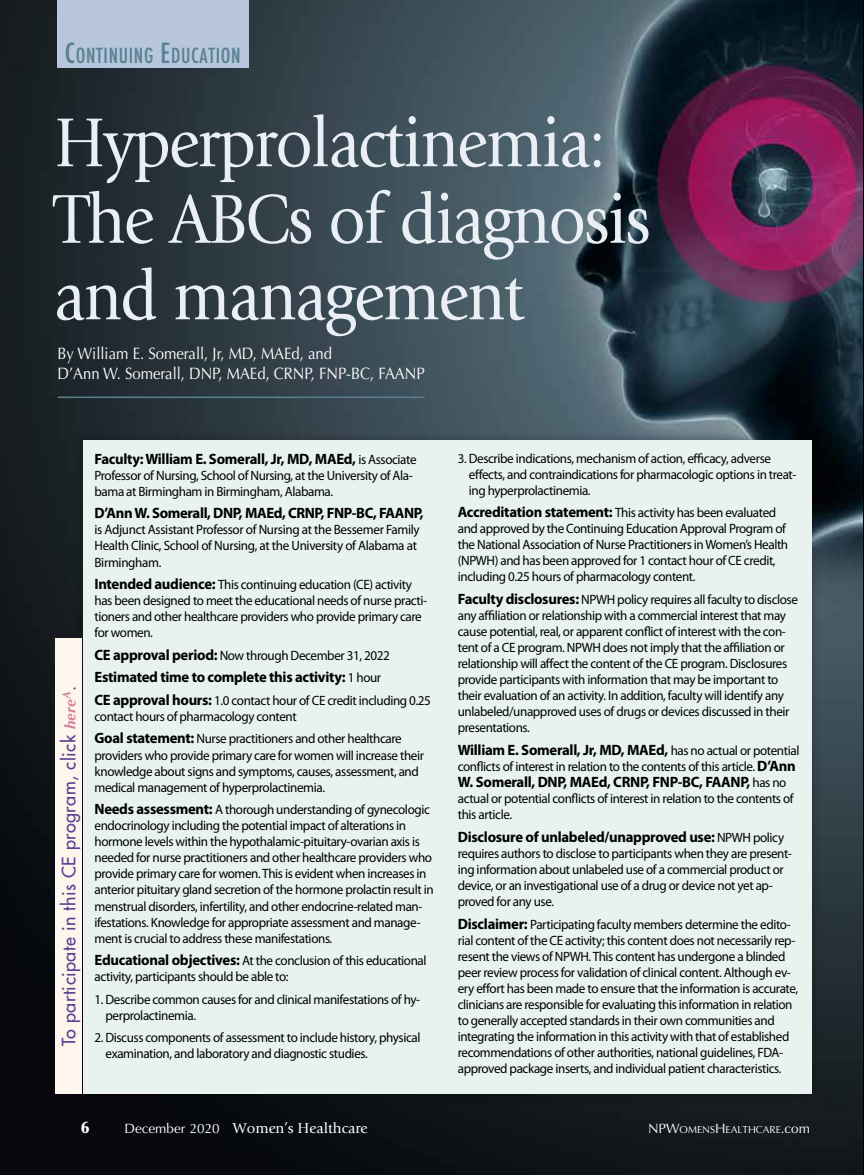
<style>
.page{position:relative;width:864px;height:1175px;background:#fff}
.page>*{position:absolute;margin:0;border:0;box-sizing:border-box;transform-origin:0 0}
.t1{font:72px/76.5px "Giovanni";letter-spacing:-.025em;color:#eaeef5;scale:.9 1}
.t2{font:500 condensed 20.25px "Futura";letter-spacing:.035em;color:#588192}
.t3{font:18px "Futura";letter-spacing:.025em;color:#623d91}
.t4{font:16.5px/19.5px "Optima";color:#fff;scale:.9 1}
.t5{font:900 16.5px "Optima";color:#fff}
.t6{font:700 15px "Myriad Pro";letter-spacing:-.02em;color:#000}
.t7{font:15px "Giovanni";color:#fff}
.t8{font:13.5px/16px "Myriad Pro";letter-spacing:-.03em;color:#000}
.t9{font:10.2px "Optima";color:#fff}
.s1{font-size:27px}
.s2{font-family:"Optima";font-weight:700;font-style:italic;font-size:15px;color:#d67898}
.s3{font-weight:400;font-size:13.5px}
.s4{font-weight:700;font-size:15px}
.s5{font-family:"Optima";font-size:13.5px}
.s6{font-size:13.5px}
</style>
<div class="page">
<img style="left:0;top:0;width:864px;height:1174px">
<img style="left:863px;top:770px;width:1px;height:404px">
<div style="left:74px;top:432px;width:746px;height:670px;background:#000;opacity:.3"></div>
<div style="left:83px;top:440px;width:729px;height:653px;background:#e8f3ef"></div>
<div style="left:55px;top:638px;width:27px;height:455px;background:#fcf6ed"></div>
<div style="left:57px;top:0;width:192px;height:68px;background:#b7c6dc"></div>
<hr style="left:58px;top:396px;width:367px;height:2px;background:#588192">
<h2 class="t2" style="left:65px;top:43px;width:177px"><span class="s1">C</span>ONTINUING <span class="s1">E</span>DUCATION</h2>
<h1 class="t1" style="left:54px;top:105px;width:664px">Hyperprolactinemia:<br>The ABCs of diagnosis and management</h1>
<p class="t4" style="left:58px;top:344px;width:409px">By William E. Somerall, Jr, MD, MAEd, and<br>D’Ann W. Somerall, DNP, MAEd, CRNP, FNP-BC, FAANP</p>
<h3 class="t3" style="left:57px;top:1046px;width:361px;rotate:-90deg">To participate in this CE program, click <span class="s2">here</span><sup>A</sup>.</h3>
<p class="t6" style="left:95px;top:450px;width:324px">Faculty: William E. Somerall, Jr, MD, MAEd, <span class="s3">is Associate</span></p>
<p class="t8" style="left:95px;top:467px;width:320px">Professor of Nursing, School of Nursing, at the University of Ala&shy;bama at Birmingham in Birmingham, Alabama.</p>
<p class="t6" style="left:95px;top:505px;width:331px">D’Ann W. Somerall, DNP, MAEd, CRNP, FNP-BC, FAANP,</p>
<p class="t8" style="left:95px;top:522px;width:327px">is Adjunct Assistant Professor of Nursing at the Bessemer Family<br>Health Clinic, School of Nursing, at the University of Alabama at<br>Birmingham.</p>
<p class="t8" style="left:95px;top:577px;width:334px"><span class="s4">Intended audience:</span> This continuing education (CE) activity has been designed to meet the educational needs of nurse practi&shy;tioners and other healthcare providers who provide primary care for women.</p>
<p class="t8" style="left:95px;top:647px;width:297px"><span class="s4">CE approval period:</span> Now through December 31, 2022</p>
<p class="t6" style="left:95px;top:669px;width:288px">Estimated time to complete this activity: <span class="s3">1 hour</span></p>
<p class="t8" style="left:95px;top:692px;width:338px"><span class="s4">CE approval hours:</span> 1.0 contact hour of CE credit including 0.25 contact hours of pharmacology content</p>
<p class="t8" style="left:95px;top:731px;width:331px"><span class="s4">Goal statement:</span> Nurse practitioners and other healthcare providers who provide primary care for women will increase their knowledge about signs and symptoms, causes, assessment, and medical management of hyperprolactinemia.</p>
<p class="t8" style="left:95px;top:802px;width:341px"><span class="s4">Needs assessment:</span> A thorough understanding of gynecologic endocrinology including the potential impact of alterations in hormone levels within the hypothalamic-pituitary-ovarian axis is needed for nurse practitioners and other healthcare providers who provide primary care for women. This is evident when increases in anterior pituitary gland secretion of the hormone prolactin result in menstrual disorders, infertility, and other endocrine-related man&shy;ifestations. Knowledge for appropriate assessment and manage&shy;ment is crucial to address these manifestations.</p>
<p class="t8" style="left:95px;top:952px;width:334px"><span class="s4">Educational objectives:</span> At the conclusion of this educational activity, participants should be able to:</p>
<p class="t8" style="left:106px;top:991px;width:316px;text-indent:-11px">1. Describe common causes for and clinical manifestations of hy&shy;perprolactinemia.</p>
<p class="t8" style="left:106px;top:1030px;width:317px;text-indent:-11px">2. Discuss components of assessment to include history, physical examination, and laboratory and diagnostic studies.</p>
<p class="t8" style="left:469px;top:450px;width:329px;text-indent:-11px">3. Describe indications, mechanism of action, efficacy, adverse effects, and contraindications for pharmacologic options in treat&shy;ing hyperprolactinemia.</p>
<p class="t8" style="left:458px;top:505px;width:332px"><span class="s4">Accreditation statement:</span> This activity has been evaluated and approved by the Continuing Education Approval Program of the National Association of Nurse Practitioners in Women’s Health (NPWH) and has been approved for 1 contact hour of CE credit, including 0.25 hours of pharmacology content.</p>
<p class="t8" style="left:458px;top:591px;width:342px"><span class="s4">Faculty disclosures:</span> NPWH policy requires all faculty to disclose any affiliation or relationship with a commercial interest that may cause potential, real, or apparent conflict of interest with the con&shy;tent of a CE program. NPWH does not imply that the affiliation or relationship will affect the content of the CE program. Disclosures provide participants with information that may be important to their evaluation of an activity. In addition, faculty will identify any unlabeled/unapproved uses of drugs or devices discussed in their presentations.</p>
<p class="t6" style="left:458px;top:741px;width:343px">William E. Somerall, Jr, MD, MAEd, <span class="s3">has no actual or potential</span></p>
<p class="t8" style="left:458px;top:758px;width:339px">conflicts of interest in relation to the contents of this article. <span class="s4">D’Ann</span></p>
<p class="t6" style="left:458px;top:773px;width:330px">W. Somerall, DNP, MAEd, CRNP, FNP-BC, FAANP, <span class="s3">has no</span></p>
<p class="t8" style="left:458px;top:791px;width:337px">actual or potential conflicts of interest in relation to the contents of this article.</p>
<p class="t6" style="left:458px;top:828px;width:328px">Disclosure of unlabeled/unapproved use: <span class="s3">NPWH policy</span></p>
<p class="t8" style="left:458px;top:845px;width:336px">requires authors to disclose to participants when they are present&shy;ing information about unlabeled use of a commercial product or device, or an investigational use of a drug or device not yet ap&shy;proved for any use.</p>
<p class="t8" style="left:458px;top:916px;width:342px"><span class="s4">Disclaimer:</span> Participating faculty members determine the edito&shy;rial content of the CE activity; this content does not necessarily rep&shy;resent the views of NPWH. This content has undergone a blinded peer review process for validation of clinical content. Although ev&shy;ery effort has been made to ensure that the information is accurate, clinicians are responsible for evaluating this information in relation to generally accepted standards in their own communities and integrating the information in this activity with that of established recommendations of other authorities, national guidelines, FDA&shy;approved package inserts, and individual patient characteristics.</p>
<p class="t5" style="left:81px;top:1117px;width:10px">6</p>
<p class="t7" style="left:125px;top:1119px;width:245px"><span class="s5">December 2020</span> Women’s Healthcare</p>
<p class="t9" style="left:648px;top:1123px;width:163px"><span class="s6">NP</span><span class="s6">W</span>OMENS<span class="s6">H</span>EALTHCARE<span class="s6">.com</span></p>
</div>
